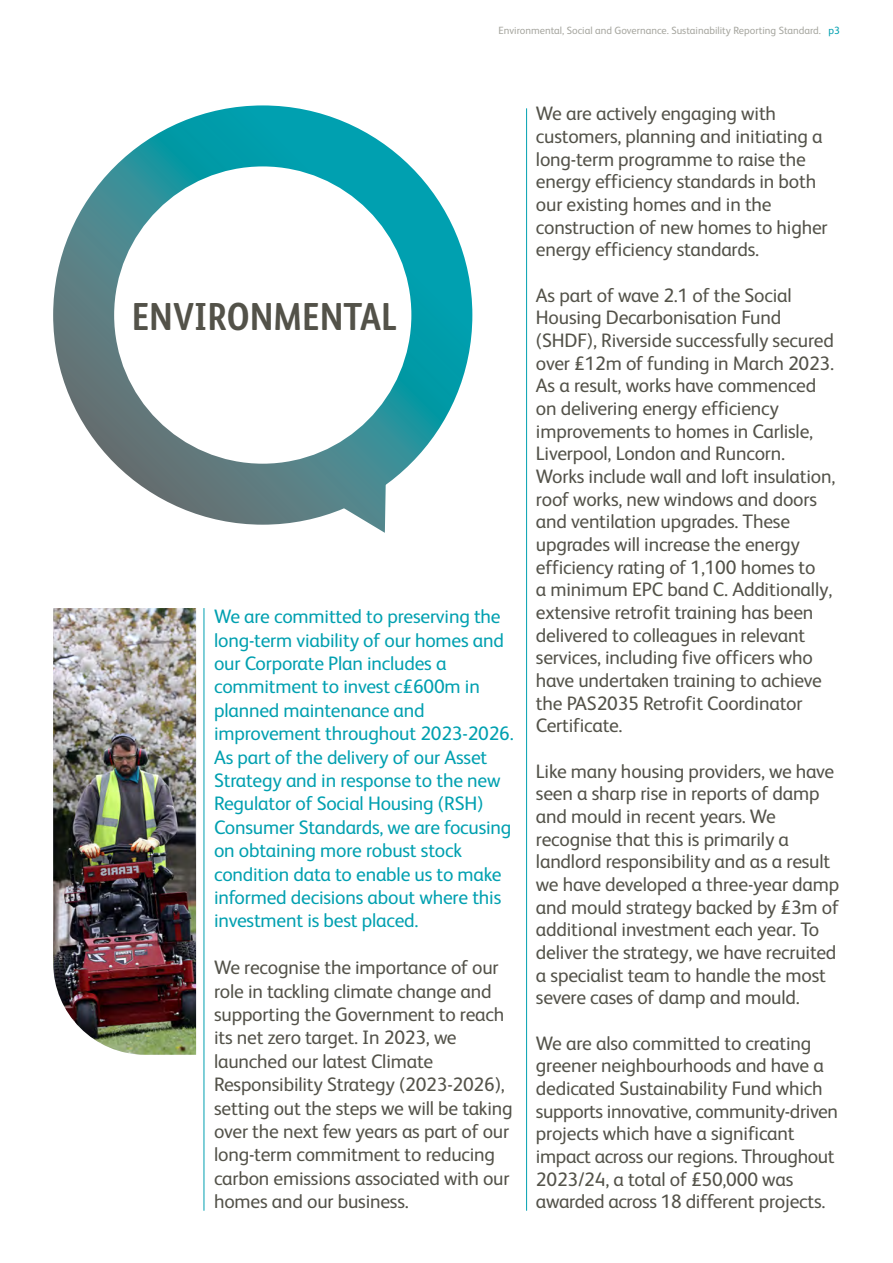
<style>
.page{position:relative;width:893px;height:1263px;background:#fff}
.page>*{position:absolute;margin:0;border:0;box-sizing:border-box;transform-origin:0 0}
.t1{font:700 39px "FS Albert Pro Narrow";color:#535249}
.t2{font:19.5px/22.6px "FS Albert";letter-spacing:-.01em;color:#535249}
.t3{font:19.5px/23.4px "FS Albert";letter-spacing:-.01em;color:#00a0b0}
.t4{font:10.5px "FS Albert";color:#a6a69f}
.s1{color:#00a0b0}
</style>
<div class="page">
<hr style="left:204px;top:608px;width:1px;height:603px;background:#00a0b0">
<hr style="left:526px;top:108px;width:1px;height:1103px;background:#00a0b0">
<img style="left:53px;top:608px;width:143px;height:447px">
<svg style="left:372px;top:525px;width:13px;height:8px"></svg>
<svg style="left:53px;top:105px;width:419px;height:420px"></svg>
<p class="t4" style="left:498px;top:23px;width:343px">Environmental, Social and Governance. Sustainability Reporting Standard. <span class="s1">p3</span></p>
<p class="t1" style="left:132px;top:288px;width:266px">ENVIRONMENTAL</p>
<p class="t3" style="left:214px;top:604px;width:301px">We are committed to preserving the long-term viability of our homes and our Corporate Plan includes a commitment to invest c£600m in planned maintenance and improvement throughout 2023-2026.<br>As part of the delivery of our Asset<br>Strategy and in response to the new<br>Regulator of Social Housing (RSH)<br>Consumer Standards, we are focusing on obtaining more robust stock condition data to enable us to make informed decisions about where this investment is best placed.</p>
<p class="t2" style="left:214px;top:955px;width:300px;line-height:23.4px">We recognise the importance of our role in tackling climate change and supporting the Government to reach its net zero target. In 2023, we launched our latest Climate Responsibility Strategy (2023-2026), setting out the steps we will be taking over the next few years as part of our long-term commitment to reducing carbon emissions associated with our homes and our business.</p>
<p class="t2" style="left:536px;top:101px;width:293px">We are actively engaging with customers, planning and initiating a long-term programme to raise the energy efficiency standards in both our existing homes and in the construction of new homes to higher energy efficiency standards.</p>
<p class="t2" style="left:536px;top:283px;width:301px">As part of wave 2.1 of the Social Housing Decarbonisation Fund (SHDF), Riverside successfully secured over £12m of funding in March 2023.<br>As a result, works have commenced on delivering energy efficiency improvements to homes in Carlisle, Liverpool, London and Runcorn.<br>Works include wall and loft insulation, roof works, new windows and doors and ventilation upgrades. These upgrades will increase the energy efficiency rating of 1,100 homes to<br>a minimum EPC band C. Additionally, extensive retrofit training has been delivered to colleagues in relevant services, including five officers who have undertaken training to achieve the PAS2035 Retrofit Coordinator Certificate.</p>
<p class="t2" style="left:536px;top:759px;width:305px">Like many housing providers, we have seen a sharp rise in reports of damp and mould in recent years. We recognise that this is primarily a landlord responsibility and as a result we have developed a three-year damp and mould strategy backed by £3m of additional investment each year. To deliver the strategy, we have recruited a specialist team to handle the most severe cases of damp and mould.</p>
<p class="t2" style="left:536px;top:1030px;width:303px">We are also committed to creating greener neighbourhoods and have a dedicated Sustainability Fund which supports innovative, community-driven projects which have a significant impact across our regions. Throughout 2023/24, a total of £50,000 was awarded across 18 different projects.</p>
</div>
